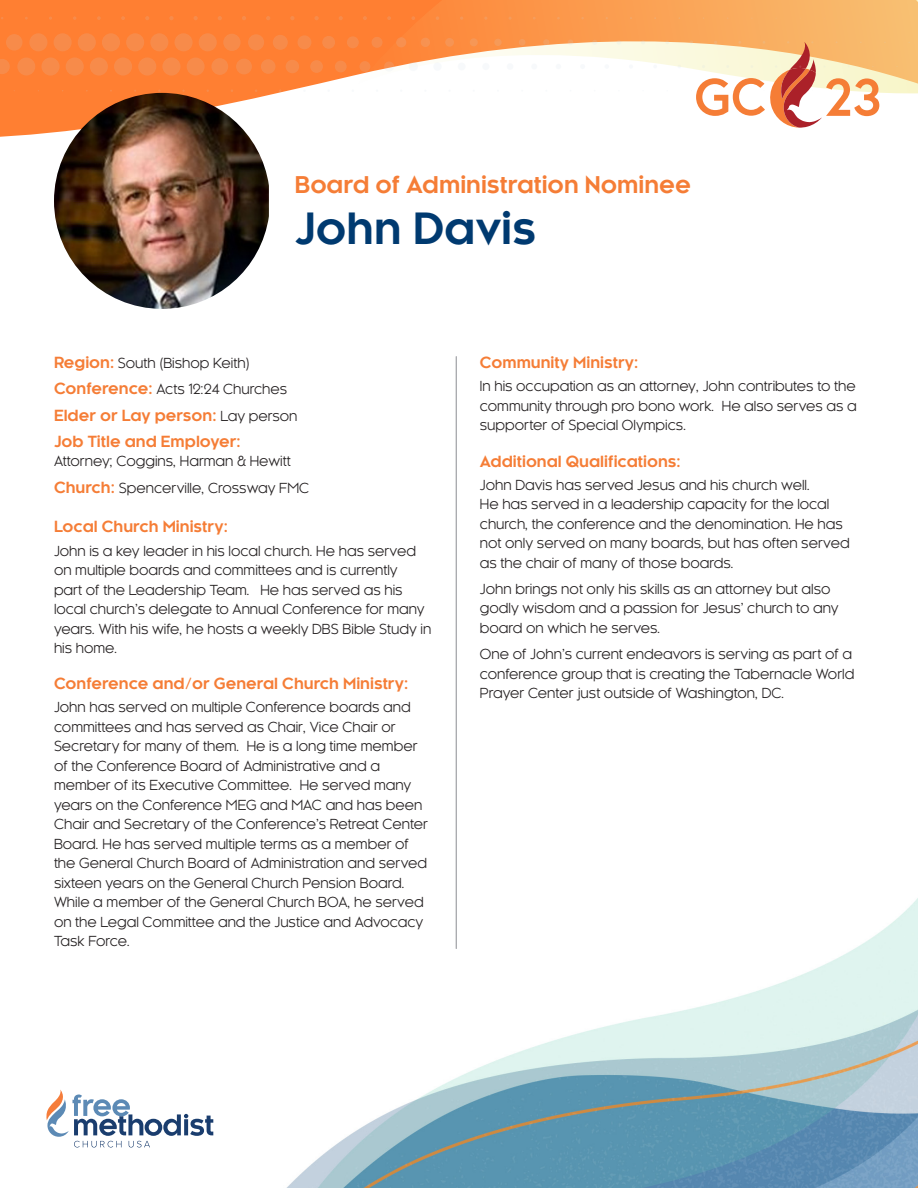
<style>
.page{position:relative;width:918px;height:1188px;background:#fff}
.page>*{position:absolute;margin:0;border:0;box-sizing:border-box;transform-origin:0 0}
.t1{font:700 42px "Kessel 105";color:#003a70}
.t2{font:700 22.5px "Kessel 105";color:#f57d36}
.DESCRIPTION{font:700 15px "Kessel 105";color:#f57d36}
.DESCRIPTION-2{font:13.5px/19.5px "Kessel 105";color:#231f20}
.s1{font-weight:700;font-size:15px;color:#f57d36}
.s2{font-weight:400;font-size:13.5px;color:#231f20}
</style>
<div class="page">
<img style="left:75px;top:356px;width:843px;height:832px">
<svg style="left:46px;top:1090px;width:167px;height:57px"></svg>
<svg style="left:0;top:0;width:357px;height:137px;fill:#ff7f32"></svg>
<svg style="left:357px;top:0;width:561px;height:94px"></svg>
<svg style="left:73px;top:16px;width:3px;height:4px"></svg>
<svg style="left:97px;top:16px;width:4px;height:4px"></svg>
<svg style="left:121px;top:16px;width:4px;height:4px"></svg>
<svg style="left:145px;top:16px;width:4px;height:4px"></svg>
<svg style="left:169px;top:16px;width:5px;height:4px"></svg>
<svg style="left:193px;top:16px;width:5px;height:4px"></svg>
<svg style="left:218px;top:16px;width:4px;height:4px"></svg>
<svg style="left:242px;top:16px;width:4px;height:4px"></svg>
<svg style="left:266px;top:16px;width:4px;height:4px"></svg>
<svg style="left:290px;top:16px;width:5px;height:4px"></svg>
<svg style="left:314px;top:16px;width:5px;height:4px"></svg>
<svg style="left:339px;top:16px;width:4px;height:4px"></svg>
<svg style="left:363px;top:16px;width:4px;height:4px"></svg>
<svg style="left:387px;top:16px;width:4px;height:4px"></svg>
<svg style="left:411px;top:16px;width:4px;height:4px"></svg>
<svg style="left:436px;top:16px;width:3px;height:4px"></svg>
<svg style="left:460px;top:16px;width:3px;height:4px"></svg>
<div style="left:6px;top:34px;width:16px;height:17px;background:#f78b4a;border-radius:50%"></div>
<div style="left:29px;top:33px;width:18px;height:18px;background:#f78b4a;border-radius:50%"></div>
<div style="left:54px;top:33px;width:18px;height:18px;background:#f78b4a;border-radius:50%"></div>
<div style="left:78px;top:33px;width:18px;height:18px;background:#f78b4a;border-radius:50%"></div>
<div style="left:102px;top:33px;width:18px;height:18px;background:#f78b4a;border-radius:50%"></div>
<div style="left:126px;top:33px;width:18px;height:18px;background:#f78b4a;border-radius:50%"></div>
<div style="left:150px;top:33px;width:18px;height:18px;background:#f78b4a;border-radius:50%"></div>
<div style="left:174px;top:33px;width:19px;height:18px;background:#f78b4a;border-radius:50%"></div>
<div style="left:199px;top:33px;width:18px;height:18px;background:#f78b4a;border-radius:50%"></div>
<div style="left:223px;top:34px;width:18px;height:17px;background:#f78b4a;border-radius:50%"></div>
<div style="left:248px;top:34px;width:16px;height:16px;background:#f78b4a;border-radius:50%"></div>
<div style="left:273px;top:35px;width:15px;height:15px;background:#f78b4a;border-radius:50%"></div>
<div style="left:298px;top:35px;width:13px;height:14px;background:#f78b4a;border-radius:50%"></div>
<div style="left:322px;top:36px;width:13px;height:13px;background:#f78b4a;border-radius:50%"></div>
<div style="left:347px;top:36px;width:12px;height:12px;background:#f78b4a;border-radius:50%"></div>
<div style="left:372px;top:37px;width:11px;height:11px;background:#f78b4a;border-radius:50%"></div>
<div style="left:396px;top:37px;width:10px;height:10px;background:#f79050;border-radius:50%"></div>
<div style="left:421px;top:38px;width:9px;height:9px;background:#f79251;border-radius:50%"></div>
<div style="left:445px;top:38px;width:9px;height:9px;background:#f69454;border-radius:50%"></div>
<div style="left:470px;top:38px;width:8px;height:8px;background:#f69756;border-radius:50%"></div>
<div style="left:494px;top:39px;width:8px;height:7px;background:#f69a58;border-radius:50%"></div>
<div style="left:519px;top:39px;width:7px;height:7px;background:#f59c5c;border-radius:50%"></div>
<svg style="left:543px;top:39px;width:6px;height:6px"></svg>
<svg style="left:568px;top:40px;width:5px;height:5px"></svg>
<svg style="left:592px;top:40px;width:5px;height:5px"></svg>
<svg style="left:617px;top:40px;width:4px;height:5px"></svg>
<svg style="left:641px;top:40px;width:4px;height:4px"></svg>
<svg style="left:665px;top:40px;width:4px;height:4px"></svg>
<svg style="left:0;top:59px;width:10px;height:15px"></svg>
<div style="left:17px;top:58px;width:18px;height:18px;background:#f78b4a;border-radius:50%"></div>
<svg style="left:41px;top:57px;width:19px;height:19px"></svg>
<div style="left:66px;top:57px;width:18px;height:19px;background:#f78b4a;border-radius:50%"></div>
<div style="left:90px;top:57px;width:18px;height:19px;background:#f78b4a;border-radius:50%"></div>
<div style="left:114px;top:57px;width:18px;height:19px;background:#f78b4a;border-radius:50%"></div>
<div style="left:138px;top:57px;width:18px;height:19px;background:#f78b4a;border-radius:50%"></div>
<svg style="left:162px;top:57px;width:19px;height:19px"></svg>
<div style="left:187px;top:58px;width:18px;height:18px;background:#f78b4a;border-radius:50%"></div>
<div style="left:211px;top:58px;width:17px;height:17px;background:#f78b4a;border-radius:50%"></div>
<div style="left:236px;top:59px;width:16px;height:15px;background:#f78b4a;border-radius:50%"></div>
<div style="left:261px;top:59px;width:15px;height:15px;background:#f78b4a;border-radius:50%"></div>
<div style="left:286px;top:60px;width:13px;height:13px;background:#f78b4a;border-radius:50%"></div>
<div style="left:310px;top:60px;width:13px;height:13px;background:#f78b4a;border-radius:50%"></div>
<div style="left:335px;top:61px;width:12px;height:11px;background:#f78b4a;border-radius:50%"></div>
<div style="left:360px;top:61px;width:10px;height:11px;background:#f78b4a;border-radius:50%"></div>
<svg style="left:384px;top:61px;width:10px;height:11px"></svg>
<div style="left:409px;top:62px;width:9px;height:9px;background:#f7f9f6;border-radius:50%"></div>
<div style="left:433px;top:62px;width:9px;height:9px;background:#f7f9fb;border-radius:50%"></div>
<div style="left:458px;top:63px;width:8px;height:7px;background:#f7f9fb;border-radius:50%"></div>
<div style="left:482px;top:63px;width:7px;height:7px;background:#f7f9fb;border-radius:50%"></div>
<div style="left:507px;top:63px;width:6px;height:7px;background:#f7f9fb;border-radius:50%"></div>
<svg style="left:531px;top:64px;width:6px;height:6px"></svg>
<svg style="left:556px;top:64px;width:5px;height:5px"></svg>
<svg style="left:580px;top:64px;width:5px;height:5px"></svg>
<svg style="left:604px;top:64px;width:5px;height:5px"></svg>
<svg style="left:629px;top:64px;width:4px;height:5px"></svg>
<svg style="left:653px;top:65px;width:4px;height:3px"></svg>
<svg style="left:690px;top:41px;width:196px;height:87px"></svg>
<hr style="left:456px;top:356px;width:1px;height:593px;background:#a8a9ad">
<img style="left:54px;top:93px;width:215px;height:216px">
<p class="t2" style="left:295px;top:172px;width:398px">Board of Administration Nominee</p>
<p class="t1" style="left:295px;top:205px;width:243px">John Davis</p>
<p class="DESCRIPTION-2" style="left:54px;top:354px;width:197px"><span class="s1">Region:</span> South (Bishop Keith)</p>
<p class="DESCRIPTION-2" style="left:54px;top:380px;width:235px"><span class="s1">Conference:</span> Acts 12:24 Churches</p>
<p class="DESCRIPTION" style="left:54px;top:407px;width:245px">Elder or Lay person: <span class="s2">Lay person</span></p>
<p class="DESCRIPTION" style="left:54px;top:433px;width:188px">Job Title and Employer:</p>
<p class="DESCRIPTION-2" style="left:54px;top:452px;width:238px">Attorney; Coggins, Harman &amp; Hewitt</p>
<p class="DESCRIPTION-2" style="left:54px;top:478px;width:257px"><span class="s1">Church:</span> Spencerville, Crossway FMC</p>
<p class="DESCRIPTION" style="left:54px;top:518px;width:175px">Local Church Ministry:</p>
<p class="DESCRIPTION-2" style="left:54px;top:541px;width:379px">John is a key leader in his local church. He has served on multiple boards and committees and is currently<br>part of the Leadership Team. He has served as his local church’s delegate to Annual Conference for many years. With his wife, he hosts a weekly DBS Bible Study in his home.</p>
<p class="DESCRIPTION" style="left:54px;top:675px;width:356px">Conference and/or General Church Ministry:</p>
<p class="DESCRIPTION-2" style="left:54px;top:698px;width:376px">John has served on multiple Conference boards and committees and has served as Chair, Vice Chair or Secretary for many of them. He is a long time member of the Conference Board of Administrative and a member of its Executive Committee. He served many years on the Conference MEG and MAC and has been Chair and Secretary of the Conference’s Retreat Center Board. He has served multiple terms as a member of the General Church Board of Administration and served sixteen years on the General Church Pension Board.<br>While a member of the General Church BOA, he served on the Legal Committee and the Justice and Advocacy Task Force.</p>
<p class="DESCRIPTION" style="left:480px;top:354px;width:160px">Community Ministry:</p>
<p class="DESCRIPTION-2" style="left:480px;top:377px;width:379px;text-align:justify">In his occupation as an attorney, John contributes to the community through pro bono work. He also serves as a supporter of Special Olympics.</p>
<p class="DESCRIPTION" style="left:480px;top:453px;width:202px">Additional Qualifications:</p>
<p class="DESCRIPTION-2" style="left:480px;top:475px;width:371px">John Davis has served Jesus and his church well.<br>He has served in a leadership capacity for the local church, the conference and the denomination. He has not only served on many boards, but has often served as the chair of many of those boards.</p>
<p class="DESCRIPTION-2" style="left:480px;top:579px;width:360px">John brings not only his skills as an attorney but also godly wisdom and a passion for Jesus’ church to any board on which he serves.</p>
<p class="DESCRIPTION-2" style="left:480px;top:644px;width:376px">One of John’s current endeavors is serving as part of a conference group that is creating the Tabernacle World<br>Prayer Center just outside of Washington, DC.</p>
</div>
